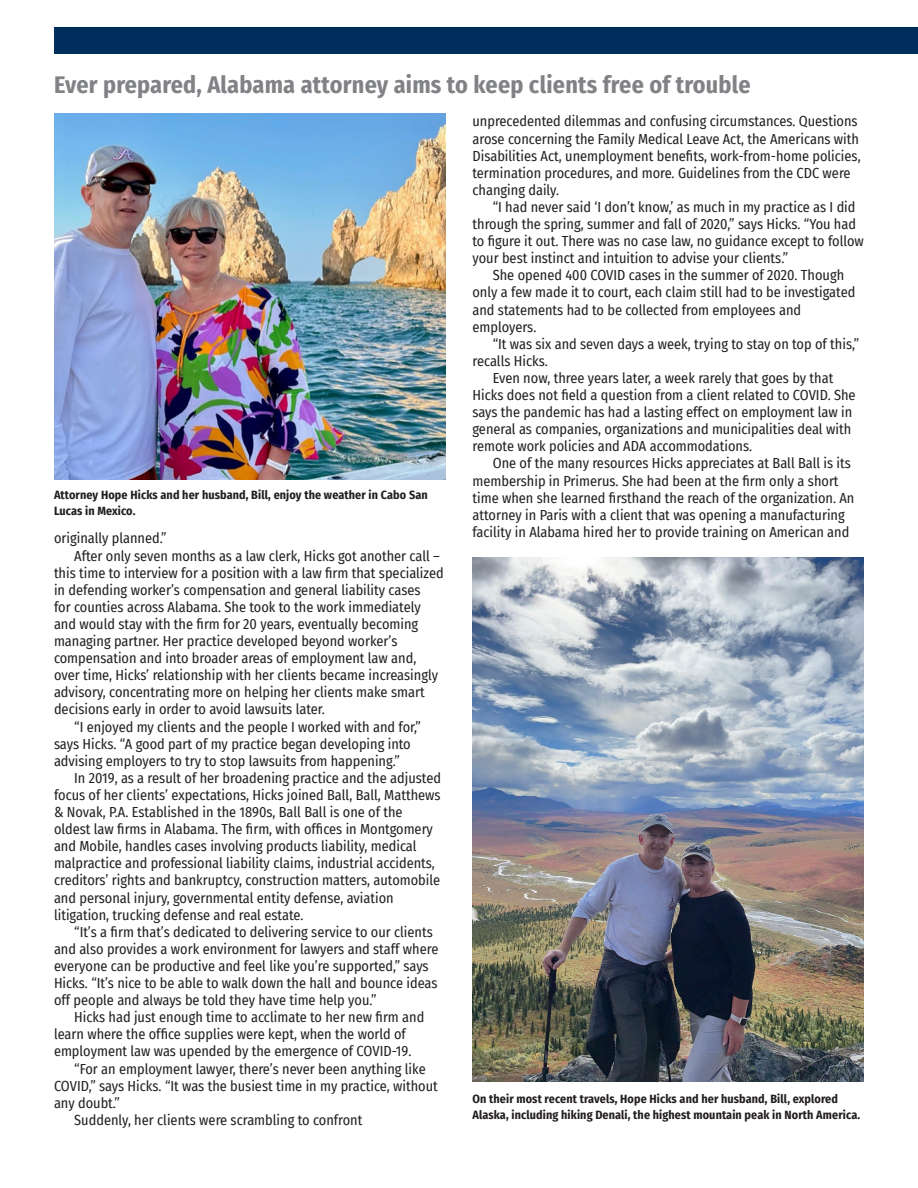
<style>
.page{position:relative;width:918px;height:1188px;background:#fff}
.page>*{position:absolute;margin:0;border:0;box-sizing:border-box;transform-origin:0 0}
.t1{font:700 24px "Fira Sans Condensed";letter-spacing:.01em;color:#808285}
.Body{font:14.25px/17.1px "Fira Sans Condensed";color:#231f20}
.Cutline{font:700 12px/16.5px "Fira Sans Condensed";letter-spacing:.01em;color:#231f20}
</style>
<div class="page">
<div style="left:54px;top:27px;width:864px;height:27px;background:#002e5c"></div>
<img style="left:472px;top:557px;width:391px;height:525px">
<img style="left:54px;top:113px;width:392px;height:367px">
<p class="t1" style="left:54px;top:64px;width:698px">Ever prepared, Alabama attorney aims to keep clients free of trouble</p>
<p class="Cutline" style="left:54px;top:485px;width:375px">Attorney Hope Hicks and her husband, Bill, enjoy the weather in Cabo San<br>Lucas in Mexico.</p>
<p class="Body" style="left:54px;top:530px;width:114px">originally planned.”</p>
<p class="Body" style="left:54px;top:547px;width:391px;text-indent:20px">After only seven months as a law clerk, Hicks got another call – this time to interview for a position with a law firm that specialized in defending worker’s compensation and general liability cases<br>for counties across Alabama. She took to the work immediately and would stay with the firm for 20 years, eventually becoming managing partner. Her practice developed beyond worker’s compensation and into broader areas of employment law and, over time, Hicks’ relationship with her clients became increasingly advisory, concentrating more on helping her clients make smart decisions early in order to avoid lawsuits later.</p>
<p class="Body" style="left:54px;top:718px;width:369px;text-indent:20px">“I enjoyed my clients and the people I worked with and for,” says Hicks. “A good part of my practice began developing into advising employers to try to stop lawsuits from happening.”</p>
<p class="Body" style="left:54px;top:769px;width:389px;text-indent:20px">In 2019, as a result of her broadening practice and the adjusted focus of her clients’ expectations, Hicks joined Ball, Ball, Matthews &amp; Novak, P.A. Established in the 1890s, Ball Ball is one of the oldest law firms in Alabama. The firm, with offices in Montgomery and Mobile, handles cases involving products liability, medical malpractice and professional liability claims, industrial accidents, creditors’ rights and bankruptcy, construction matters, automobile and personal injury, governmental entity defense, aviation litigation, trucking defense and real estate.</p>
<p class="Body" style="left:54px;top:923px;width:386px;text-indent:20px">“It’s a firm that’s dedicated to delivering service to our clients and also provides a work environment for lawyers and staff where everyone can be productive and feel like you’re supported,” says Hicks. “It’s nice to be able to walk down the hall and bounce ideas off people and always be told they have time help you.”</p>
<p class="Body" style="left:54px;top:1008px;width:372px;text-indent:20px">Hicks had just enough time to acclimate to her new firm and learn where the office supplies were kept, when the world of employment law was upended by the emergence of COVID-19.</p>
<p class="Body" style="left:54px;top:1060px;width:385px;text-indent:20px">“For an employment lawyer, there’s never been anything like<br>COVID,” says Hicks. “It was the busiest time in my practice, without any doubt.”</p>
<p class="Body" style="left:74px;top:1111px;width:290px">Suddenly, her clients were scrambling to confront</p>
<p class="Body" style="left:472px;top:113px;width:390px">unprecedented dilemmas and confusing circumstances. Questions arose concerning the Family Medical Leave Act, the Americans with Disabilities Act, unemployment benefits, work-from-home policies, termination procedures, and more. Guidelines from the CDC were changing daily.</p>
<p class="Body" style="left:472px;top:198px;width:393px;text-indent:20px">“I had never said ‘I don’t know,’ as much in my practice as I did through the spring, summer and fall of 2020,” says Hicks. “You had to figure it out. There was no case law, no guidance except to follow your best instinct and intuition to advise your clients.”</p>
<p class="Body" style="left:472px;top:266px;width:384px;text-indent:20px">She opened 400 COVID cases in the summer of 2020. Though only a few made it to court, each claim still had to be investigated and statements had to be collected from employees and employers.</p>
<p class="Body" style="left:472px;top:335px;width:388px;text-indent:20px">“It was six and seven days a week, trying to stay on top of this,” recalls Hicks.</p>
<p class="Body" style="left:472px;top:369px;width:385px;text-indent:20px">Even now, three years later, a week rarely that goes by that Hicks does not field a question from a client related to COVID. She says the pandemic has had a lasting effect on employment law in general as companies, organizations and municipalities deal with remote work policies and ADA accommodations.</p>
<p class="Body" style="left:472px;top:455px;width:383px;text-indent:20px">One of the many resources Hicks appreciates at Ball Ball is its membership in Primerus. She had been at the firm only a short time when she learned firsthand the reach of the organization. An attorney in Paris with a client that was opening a manufacturing facility in Alabama hired her to provide training on American and</p>
<p class="Cutline" style="left:472px;top:1089px;width:389px">On their most recent travels, Hope Hicks and her husband, Bill, explored<br>Alaska, including hiking Denali, the highest mountain peak in North America.</p>
</div>
